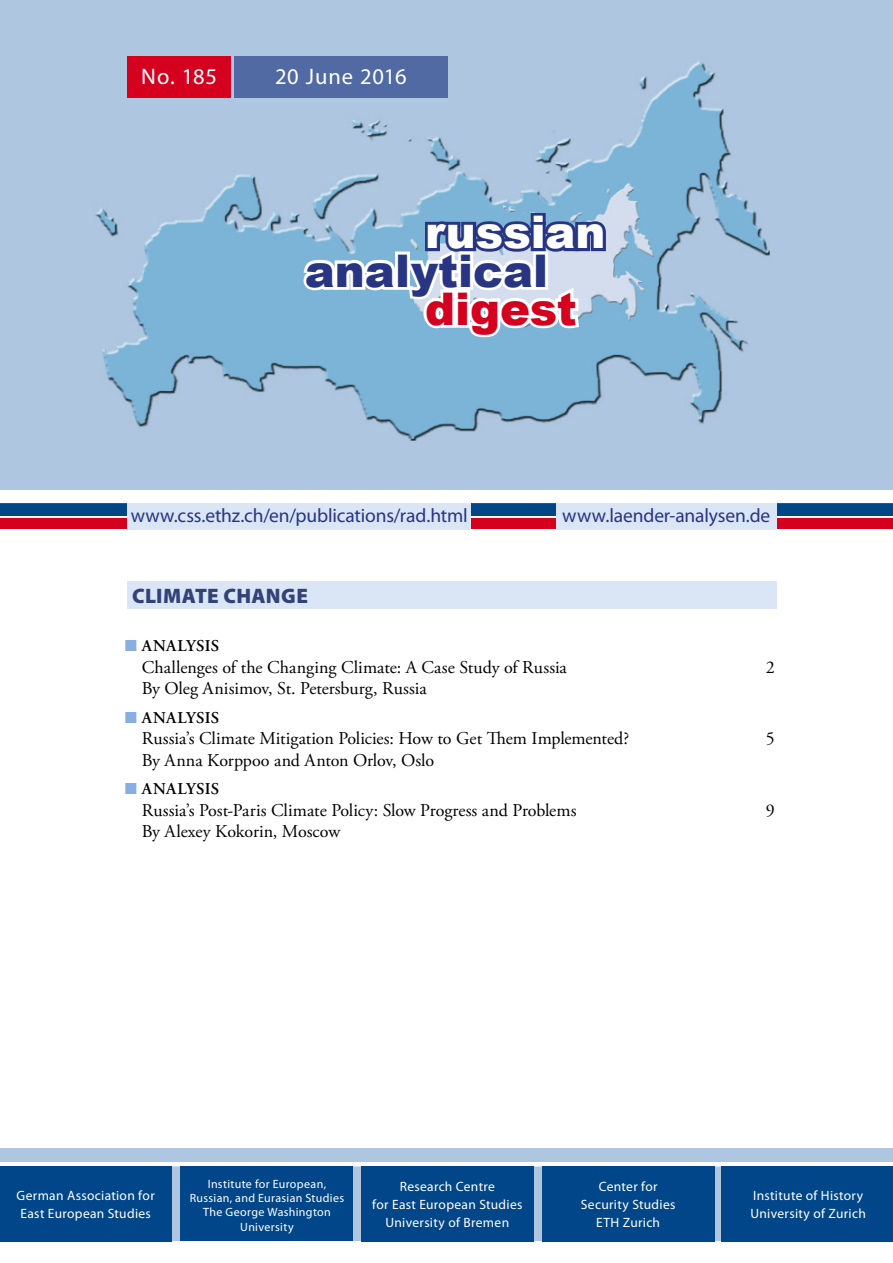
<style>
.page{position:relative;width:893px;height:1263px;background:#fff}
.page>*{position:absolute;margin:0;border:0;box-sizing:border-box;transform-origin:0 0}
.t1{font:900 45px "Arial";color:#283583}
.t2{font:900 45px "Arial";color:#fff}
.t3{font:900 45px "Arial";letter-spacing:-.005em;color:#d4001e}
.t4{font:22.5px "Myriad Pro";letter-spacing:.03em;color:#fff}
.t5{font:900 21px "Myriad Pro";letter-spacing:.02em;color:#334278}
.t6{font:19.5px "Myriad Pro";letter-spacing:-.005em;color:#283583}
.t7{font:18px "Adobe Garamond Pro";color:#000}
.t8{font:600 16.5px "Adobe Garamond Pro";letter-spacing:.02em;color:#000}
.t9{font:13.5px/18px "Myriad Pro";letter-spacing:.025em;color:#fff}
.t10{font:12px/14.4px "Myriad Pro";letter-spacing:.025em;color:#fff;text-align:center}
.s1{font-family:"Futura TOT Boo";font-weight:400;color:#88aee1}
</style>
<div class="page">
<div style="left:0;top:1148px;width:893px;height:93px;background:#aec6df"></div>
<img style="left:0;top:0;width:893px;height:489px">
<div style="left:0;top:501px;width:893px;height:15px;background:#004688"></div>
<div style="left:0;top:519px;width:893px;height:10px;background:#d4001e"></div>
<div style="left:128px;top:56px;width:103px;height:42px;background:#d4001e"></div>
<hr style="left:0;top:1162px;width:893px;height:4px;background:#fff">
<hr style="left:0;top:499px;width:893px;height:4px;background:#fff">
<div style="left:234px;top:56px;width:213px;height:42px;background:#516aa4"></div>
<div style="left:128px;top:582px;width:649px;height:27px;background:#dae6f6"></div>
<svg style="left:299px;top:210px;width:310px;height:132px"></svg>
<div style="left:556px;top:503px;width:221px;height:26px;background:#dae6f6"></div>
<div style="left:0;top:1167px;width:172px;height:75px;background:#004688"></div>
<div style="left:361px;top:1167px;width:173px;height:75px;background:#004688"></div>
<div style="left:722px;top:1167px;width:171px;height:75px;background:#004688"></div>
<div style="left:542px;top:1167px;width:172px;height:75px;background:#004688"></div>
<div style="left:181px;top:1166px;width:172px;height:75px;background:#004688"></div>
<div style="left:128px;top:503px;width:343px;height:26px;background:#dae6f6"></div>
<p class="t4" style="left:141px;top:62px;width:77px">No. 185</p>
<p class="t4" style="left:275px;top:62px;width:133px">20 June 2016</p>
<h1 class="t2" style="left:425px;top:199px;width:182px">russian</h1>
<h1 class="t1" style="left:305px;top:238px;width:245px">analytical</h1>
<h1 class="t3" style="left:425px;top:276px;width:153px">digest</h1>
<p class="t6" style="left:131px;top:503px;width:339px">www.css.ethz.ch/en/publications/rad.html</p>
<p class="t5" style="left:132px;top:582px;width:177px">CLIMATE CHANGE</p>
<p class="t6" style="left:562px;top:503px;width:210px">www.laender-analysen.de</p>
<p class="t8" style="left:125px;top:636px;width:95px"><span class="s1">■</span> ANALYSIS</p>
<p class="t7" style="left:142px;top:656px;width:427px">Challenges of the Changing Climate: A Case Study of Russia</p>
<p class="t7" style="left:766px;top:656px;width:10px">2</p>
<p class="t7" style="left:142px;top:678px;width:286px">By Oleg Anisimov, St. Petersburg, Russia</p>
<p class="t8" style="left:125px;top:708px;width:95px"><span class="s1">■</span> ANALYSIS</p>
<p class="t7" style="left:142px;top:728px;width:489px">Russia’s Climate Mitigation Policies: How to Get Them Implemented?</p>
<p class="t7" style="left:766px;top:728px;width:10px">5</p>
<p class="t7" style="left:142px;top:749px;width:294px">By Anna Korppoo and Anton Orlov, Oslo</p>
<p class="t8" style="left:125px;top:779px;width:95px"><span class="s1">■</span> ANALYSIS</p>
<p class="t7" style="left:142px;top:799px;width:436px">Russia’s Post-Paris Climate Policy: Slow Progress and Problems</p>
<p class="t7" style="left:766px;top:799px;width:10px">9</p>
<p class="t7" style="left:142px;top:821px;width:200px">By Alexey Kokorin, Moscow</p>
<p class="t10" style="left:190px;top:1176px;width:156px">Institute for European,<br>Russian, and Eurasian Studies<br>The George Washington<br>University</p>
<p class="t9" style="left:581px;top:1177px;width:96px;text-align:center">Center for<br>Security Studies<br>ETH Zurich</p>
<p class="t9" style="left:17px;top:1186px;width:140px">German Association for<br>East European Studies</p>
<p class="t9" style="left:372px;top:1177px;width:152px;text-align:center">Research Centre<br>for East European Studies<br>University of Bremen</p>
<p class="t9" style="left:750px;top:1186px;width:117px">Institute of History<br>University of Zurich</p>
</div>
